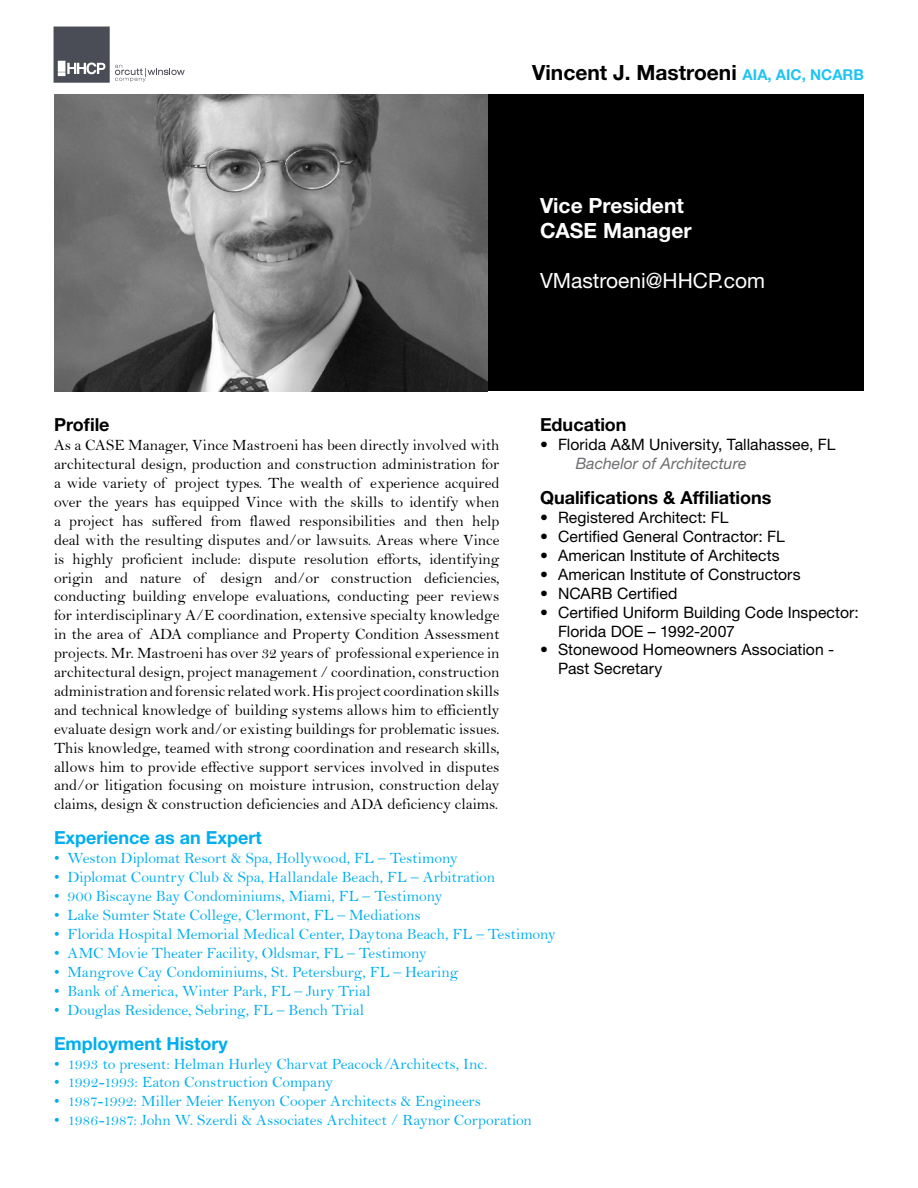
<style>
.page{position:relative;width:918px;height:1188px;background:#fff}
.page>*{position:absolute;margin:0;border:0;box-sizing:border-box;transform-origin:0 0}
.t1{font:700 21px "Helvetica Neue LT Std";color:#000}
.t2{font:700 21px/25.2px "Helvetica Neue LT Std";color:#fff}
.t3{font:21px "Helvetica Neue LT Std";color:#fff}
.t4{font:700 18px "Helvetica Neue LT Std";color:#000}
.t5{font:700 18px "Helvetica Neue LT Std";color:#00aeef}
.t6{font:15.75px/18.9px "Bell";color:#000;text-align:justify}
.t7{font:15.75px "Bell";letter-spacing:-.005em;color:#00aeef}
.t8{font:15.75px/18.9px "Helvetica Neue LT Std";letter-spacing:.005em;color:#000}
.t9{font:italic 15.75px "Helvetica Neue LT Std";color:#6d6e71}
.s1{font-size:15px;color:#20c4f4}
</style>
<div class="page">
<svg style="left:54px;top:27px;width:131px;height:56px"></svg>
<div style="left:486px;top:94px;width:378px;height:298px;background:#000"></div>
<img style="left:54px;top:94px;width:434px;height:298px">
<h1 class="t1" style="left:532px;top:59px;width:333px">Vincent J. Mastroeni <span class="s1">AIA, AIC, NCARB</span></h1>
<h1 class="t2" style="left:540px;top:192px;width:153px">Vice President<br>CASE Manager</h1>
<h1 class="t3" style="left:540px;top:268px;width:227px">VMastroeni@HHCP.com</h1>
<p class="t4" style="left:540px;top:414px;width:88px">Education</p>
<p class="t8" style="left:540px;top:435px;width:297px">• Florida A&amp;M University, Tallahassee, FL</p>
<p class="t9" style="left:576px;top:454px;width:172px">Bachelor of Architecture</p>
<p class="t4" style="left:540px;top:487px;width:233px">Qualifications &amp; Affiliations</p>
<p class="t8" style="left:540px;top:508px;width:190px">• Registered Architect: FL</p>
<p class="t8" style="left:540px;top:527px;width:246px">• Certified General Contractor: FL</p>
<p class="t8" style="left:540px;top:546px;width:241px">• American Institute of Architects</p>
<p class="t8" style="left:540px;top:565px;width:262px">• American Institute of Constructors</p>
<p class="t8" style="left:540px;top:583px;width:139px">• NCARB Certified</p>
<p class="t8" style="left:558px;top:602px;width:302px;text-indent:-18px">• Certified Uniform Building Code Inspector:<br>Florida DOE – 1992-2007</p>
<p class="t8" style="left:558px;top:640px;width:278px;text-indent:-18px">• Stonewood Homeowners Association -<br>Past Secretary</p>
<p class="t4" style="left:54px;top:414px;width:57px">Profile</p>
<p class="t6" style="left:54px;top:436px;width:447px">As a CASE Manager, Vince Mastroeni has been directly involved with architectural design, production and construction administration for a wide variety of project types. The wealth of experience acquired over the years has equipped Vince with the skills to identify when a project has suffered from flawed responsibilities and then help deal with the resulting disputes and/or lawsuits. Areas where Vince is highly proficient include: dispute resolution efforts, identifying origin and nature of design and/or construction deficiencies, conducting building envelope evaluations, conducting peer reviews for interdisciplinary A/E coordination, extensive specialty knowledge in the area of ADA compliance and Property Condition Assessment projects. Mr. Mastroeni has over 32 years of professional experience in architectural design, project management / coordination, construction administration and forensic related work. His project coordination skills and technical knowledge of building systems allows him to efficiently evaluate design work and/or existing buildings for problematic issues.<br>This knowledge, teamed with strong coordination and research skills, allows him to provide effective support services involved in disputes and/or litigation focusing on moisture intrusion, construction delay claims, design &amp; construction deficiencies and ADA deficiency claims.</p>
<p class="t5" style="left:54px;top:827px;width:209px">Experience as an Expert</p>
<p class="t7" style="left:54px;top:849px;width:405px">• Weston Diplomat Resort &amp; Spa, Hollywood, FL – Testimony</p>
<p class="t7" style="left:54px;top:868px;width:443px">• Diplomat Country Club &amp; Spa, Hallandale Beach, FL – Arbitration</p>
<p class="t7" style="left:54px;top:887px;width:390px">• 900 Biscayne Bay Condominiums, Miami, FL – Testimony</p>
<p class="t7" style="left:54px;top:906px;width:368px">• Lake Sumter State College, Clermont, FL – Mediations</p>
<p class="t7" style="left:54px;top:925px;width:503px">• Florida Hospital Memorial Medical Center, Daytona Beach, FL – Testimony</p>
<p class="t7" style="left:54px;top:943px;width:374px">• AMC Movie Theater Facility, Oldsmar, FL – Testimony</p>
<p class="t7" style="left:54px;top:962px;width:406px">• Mangrove Cay Condominiums, St. Petersburg, FL – Hearing</p>
<p class="t7" style="left:54px;top:981px;width:318px">• Bank of America, Winter Park, FL – Jury Trial</p>
<p class="t7" style="left:54px;top:1000px;width:312px">• Douglas Residence, Sebring, FL – Bench Trial</p>
<p class="t5" style="left:54px;top:1032px;width:175px">Employment History</p>
<p class="t7" style="left:54px;top:1054px;width:435px">• 1993 to present: Helman Hurley Charvat Peacock/Architects, Inc.</p>
<p class="t7" style="left:54px;top:1073px;width:281px">• 1992-1993: Eaton Construction Company</p>
<p class="t7" style="left:54px;top:1092px;width:429px">• 1987-1992: Miller Meier Kenyon Cooper Architects &amp; Engineers</p>
<p class="t7" style="left:54px;top:1111px;width:479px">• 1986-1987: John W. Szerdi &amp; Associates Architect / Raynor Corporation</p>
</div>
